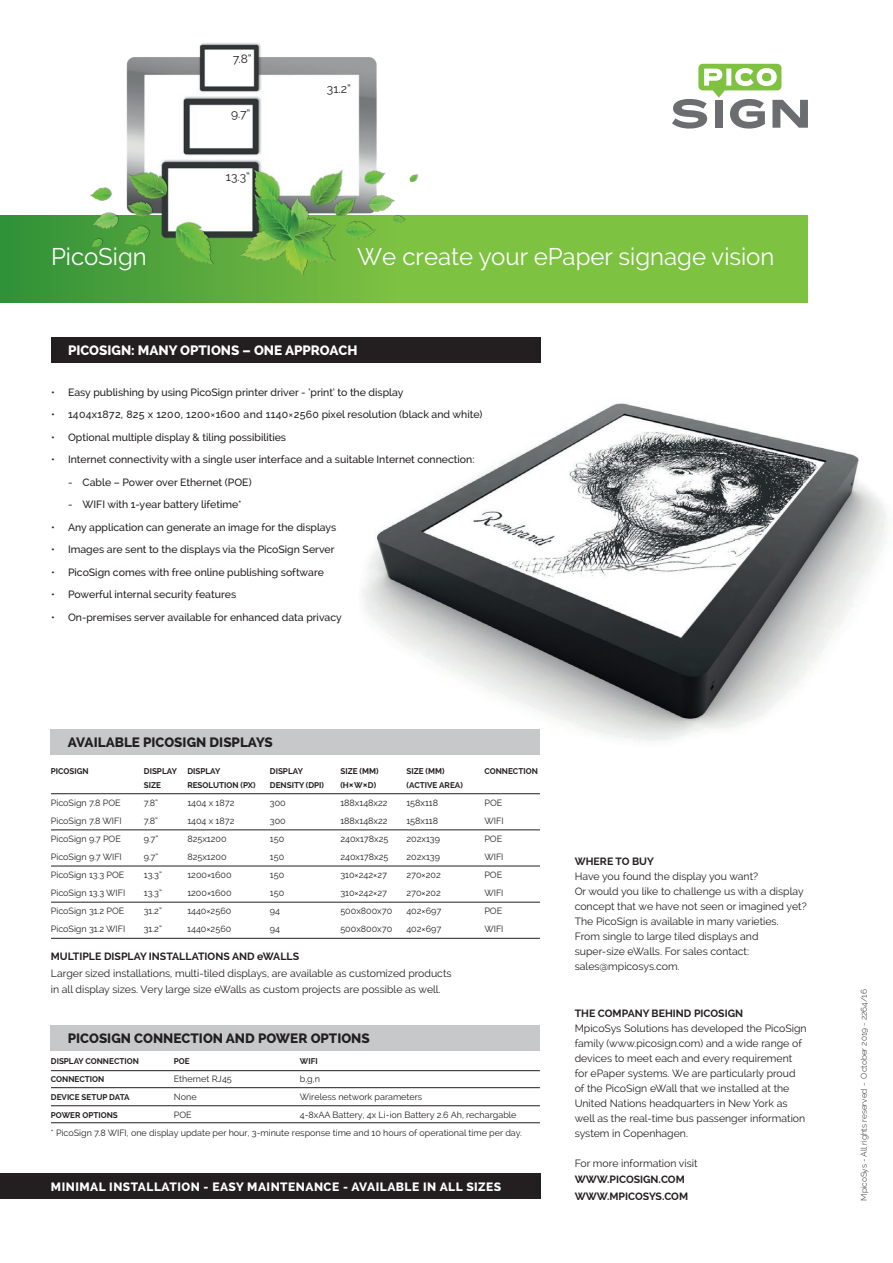
<style>
.page{position:relative;width:893px;height:1263px;background:#fff}
.page>*{position:absolute;margin:0;border:0;box-sizing:border-box;transform-origin:0 0}
.t1{font:24px "Raleway";color:#fff}
.t2{font:800 13.5px "Raleway";color:#231f20}
.t3{font:800 13.5px "Raleway";color:#fff}
.t4{font:800 12px "Raleway";letter-spacing:.04em;color:#fff}
.t5{font:12px "Raleway";color:#231f20}
.t6{font:10.5px/15px "Raleway";color:#231f20}
.t7{font:500 10.5px "Raleway";color:#231f20}
.t8{font:700 10.5px/16.5px "Raleway";color:#231f20}
.t9{font:500 10.5px "Raleway";letter-spacing:.025em;color:#231f20}
.t10{font:9px/18px "Raleway";color:#231f20}
.t11{font:700 8.25px "Raleway";color:#231f20}
.t12{font:300 8.25px "Raleway";color:#231f20}
.s1{font-weight:400}
.s2{font-weight:600;font-size:10.5px}
</style>
<div class="page">
<img style="left:359px;top:338px;width:529px;height:417px">
<div style="left:51px;top:729px;width:489px;height:25px;background:#c7c8ca"></div>
<div style="left:51px;top:337px;width:489px;height:25px;background:#231f20"></div>
<svg style="left:0;top:216px;width:808px;height:87px;background:#72ba3f"></svg>
<hr style="left:51px;top:793px;width:489px;height:1px;background:#231f20">
<hr style="left:51px;top:830px;width:489px;height:1px;background:#231f20">
<div style="left:51px;top:1025px;width:489px;height:25px;background:#c7c8ca"></div>
<hr style="left:51px;top:1070px;width:489px;height:1px;background:#231f20">
<hr style="left:51px;top:1122px;width:489px;height:1px;background:#231f20">
<hr style="left:51px;top:1087px;width:489px;height:1px;background:#231f20">
<hr style="left:51px;top:1105px;width:489px;height:1px;background:#231f20">
<div style="left:0;top:1174px;width:540px;height:25px;background:#231f20"></div>
<svg style="left:672px;top:64px;width:136px;height:65px"></svg>
<hr style="left:51px;top:866px;width:489px;height:1px;background:#231f20">
<hr style="left:51px;top:902px;width:489px;height:1px;background:#231f20">
<hr style="left:51px;top:938px;width:489px;height:1px;background:#231f20">
<img style="left:69px;top:43px;width:369px;height:260px">
<p class="t5" style="left:233px;top:52px;width:21px">7.8”</p>
<p class="t5" style="left:231px;top:107px;width:21px">9.7”</p>
<p class="t5" style="left:226px;top:170px;width:26px">13.3”</p>
<p class="t5" style="left:327px;top:82px;width:26px">31.2”</p>
<h1 class="t1" style="left:51px;top:243px;width:97px">PicoSign</h1>
<h1 class="t1" style="left:357px;top:243px;width:419px">We create your ePaper signage vision</h1>
<p class="t3" style="left:68px;top:343px;width:291px">PICOSIGN: MANY OPTIONS – ONE APPROACH</p>
<p class="t7" style="left:51px;top:386px;width:354px">• Easy publishing by using PicoSign printer driver - ‘print’ to the display</p>
<p class="t9" style="left:51px;top:408px;width:433px">• 1404x1872, 825 x 1200, 1200<span class="s1">×</span>1600 and 1140<span class="s1">×</span>2560 pixel resolution (black and white)</p>
<p class="t7" style="left:51px;top:431px;width:237px">• Optional multiple display &amp; tiling possibilities</p>
<p class="t7" style="left:51px;top:453px;width:425px">• Internet connectivity with a single user interface and a suitable Internet connection:</p>
<p class="t7" style="left:68px;top:476px;width:185px">- Cable – Power over Ethernet (POE)</p>
<p class="t7" style="left:68px;top:498px;width:175px">- WIFI with 1-year battery lifetime*</p>
<p class="t7" style="left:51px;top:521px;width:287px">• Any application can generate an image for the displays</p>
<p class="t7" style="left:51px;top:543px;width:285px">• Images are sent to the displays via the PicoSign Server</p>
<p class="t7" style="left:51px;top:566px;width:274px">• PicoSign comes with free online publishing software</p>
<p class="t7" style="left:51px;top:588px;width:187px">• Powerful internal security features</p>
<p class="t7" style="left:51px;top:611px;width:292px">• On-premises server available for enhanced data privacy</p>
<p class="t2" style="left:68px;top:735px;width:206px">AVAILABLE PICOSIGN DISPLAYS</p>
<p class="t11" style="left:51px;top:767px;width:39px">PICOSIGN</p>
<p class="t11" style="left:144px;top:767px;width:34px">DISPLAY</p>
<p class="t11" style="left:187px;top:767px;width:34px">DISPLAY</p>
<p class="t11" style="left:270px;top:767px;width:34px">DISPLAY</p>
<p class="t11" style="left:340px;top:767px;width:40px">SIZE (MM)</p>
<p class="t11" style="left:406px;top:767px;width:40px">SIZE (MM)</p>
<p class="t11" style="left:484px;top:767px;width:55px">CONNECTION</p>
<p class="t11" style="left:144px;top:780px;width:19px">SIZE</p>
<p class="t11" style="left:187px;top:780px;width:70px">RESOLUTION (PX)</p>
<p class="t11" style="left:270px;top:780px;width:56px">DENSITY (DPI)</p>
<p class="t11" style="left:340px;top:780px;width:37px">(H<span class="s2">×</span>W<span class="s2">×</span>D)</p>
<p class="t11" style="left:406px;top:780px;width:58px">(ACTIVE AREA)</p>
<p class="t10" style="left:51px;top:794px;width:71px">PicoSign 7.8 POE</p>
<p class="t10" style="left:144px;top:794px;width:16px">7.8″”</p>
<p class="t10" style="left:187px;top:794px;width:49px">1404 x 1872</p>
<p class="t10" style="left:270px;top:794px;width:17px">300</p>
<p class="t10" style="left:340px;top:794px;width:49px">188x148x22</p>
<p class="t10" style="left:406px;top:794px;width:33px">158x118</p>
<p class="t10" style="left:484px;top:794px;width:19px">POE</p>
<p class="t10" style="left:51px;top:812px;width:72px">PicoSign 7.8 WIFI</p>
<p class="t10" style="left:144px;top:812px;width:16px">7.8″”</p>
<p class="t10" style="left:187px;top:812px;width:49px">1404 x 1872</p>
<p class="t10" style="left:270px;top:812px;width:17px">300</p>
<p class="t10" style="left:340px;top:812px;width:49px">188x148x22</p>
<p class="t10" style="left:406px;top:812px;width:33px">158x118</p>
<p class="t10" style="left:484px;top:812px;width:21px">WIFI</p>
<p class="t10" style="left:51px;top:830px;width:72px">PicoSign 9.7 POE</p>
<p class="t10" style="left:144px;top:830px;width:16px">9.7″”</p>
<p class="t10" style="left:187px;top:830px;width:41px">825x1200</p>
<p class="t10" style="left:270px;top:830px;width:16px">150</p>
<p class="t10" style="left:340px;top:830px;width:50px">240x178x25</p>
<p class="t10" style="left:406px;top:830px;width:35px">202x139</p>
<p class="t10" style="left:484px;top:830px;width:19px">POE</p>
<p class="t10" style="left:51px;top:848px;width:72px">PicoSign 9.7 WIFI</p>
<p class="t10" style="left:144px;top:848px;width:16px">9.7″”</p>
<p class="t10" style="left:187px;top:848px;width:41px">825x1200</p>
<p class="t10" style="left:270px;top:848px;width:16px">150</p>
<p class="t10" style="left:340px;top:848px;width:50px">240x178x25</p>
<p class="t10" style="left:406px;top:848px;width:35px">202x139</p>
<p class="t10" style="left:484px;top:848px;width:21px">WIFI</p>
<p class="t10" style="left:51px;top:866px;width:75px">PicoSign 13.3 POE</p>
<p class="t10" style="left:144px;top:866px;width:20px">13.3″”</p>
<p class="t10" style="left:187px;top:866px;width:46px">1200×1600</p>
<p class="t10" style="left:270px;top:866px;width:16px">150</p>
<p class="t10" style="left:340px;top:866px;width:48px">310×242×27</p>
<p class="t10" style="left:406px;top:866px;width:36px">270×202</p>
<p class="t10" style="left:484px;top:866px;width:19px">POE</p>
<p class="t10" style="left:51px;top:884px;width:76px">PicoSign 13.3 WIFI</p>
<p class="t10" style="left:144px;top:884px;width:20px">13.3”</p>
<p class="t10" style="left:187px;top:884px;width:46px">1200×1600</p>
<p class="t10" style="left:270px;top:884px;width:16px">150</p>
<p class="t10" style="left:340px;top:884px;width:48px">310×242×27</p>
<p class="t10" style="left:406px;top:884px;width:36px">270×202</p>
<p class="t10" style="left:484px;top:884px;width:21px">WIFI</p>
<p class="t10" style="left:51px;top:902px;width:75px">PicoSign 31.2 POE</p>
<p class="t10" style="left:144px;top:902px;width:20px">31.2″”</p>
<p class="t10" style="left:187px;top:902px;width:46px">1440×2560</p>
<p class="t10" style="left:270px;top:902px;width:12px">94</p>
<p class="t10" style="left:340px;top:902px;width:53px">500x800x70</p>
<p class="t10" style="left:406px;top:902px;width:36px">402×697</p>
<p class="t10" style="left:484px;top:902px;width:19px">POE</p>
<p class="t10" style="left:51px;top:920px;width:76px">PicoSign 31.2 WIFI</p>
<p class="t10" style="left:144px;top:920px;width:20px">31.2″”</p>
<p class="t10" style="left:187px;top:920px;width:46px">1440×2560</p>
<p class="t10" style="left:270px;top:920px;width:12px">94</p>
<p class="t10" style="left:340px;top:920px;width:53px">500x800x70</p>
<p class="t10" style="left:406px;top:920px;width:36px">402×697</p>
<p class="t10" style="left:484px;top:920px;width:21px">WIFI</p>
<p class="t8" style="left:51px;top:948px;width:250px">MULTIPLE DISPLAY INSTALLATIONS AND eWALLS</p>
<p class="t6" style="left:51px;top:965px;width:402px;line-height:16.5px">Larger sized installations, multi-tiled displays, are available as customized products in all display sizes. Very large size eWalls as custom projects are possible as well.</p>
<p class="t2" style="left:68px;top:1031px;width:303px">PICOSIGN CONNECTION AND POWER OPTIONS</p>
<p class="t11" style="left:51px;top:1057px;width:90px">DISPLAY CONNECTION</p>
<p class="t11" style="left:174px;top:1057px;width:17px">POE</p>
<p class="t11" style="left:300px;top:1057px;width:19px">WIFI</p>
<p class="t11" style="left:51px;top:1075px;width:55px">CONNECTION</p>
<p class="t10" style="left:174px;top:1070px;width:59px">Ethernet RJ45</p>
<p class="t10" style="left:300px;top:1070px;width:21px">b,g,n</p>
<p class="t11" style="left:51px;top:1093px;width:80px">DEVICE SETUP DATA</p>
<p class="t10" style="left:174px;top:1088px;width:24px">None</p>
<p class="t10" style="left:300px;top:1088px;width:124px">Wireless network parameters</p>
<p class="t11" style="left:51px;top:1111px;width:69px">POWER OPTIONS</p>
<p class="t10" style="left:174px;top:1106px;width:19px">POE</p>
<p class="t10" style="left:51px;top:1106px;width:472px;text-indent:249px">4-8xAA Battery, 4x Li-ion Battery 2.6 Ah, rechargable<br>* PicoSign 7.8 WIFI, one display update per hour, 3-minute response time and 10 hours of operational time per day.</p>
<p class="t4" style="left:51px;top:1179px;width:452px">MINIMAL INSTALLATION - EASY MAINTENANCE - AVAILABLE IN ALL SIZES</p>
<p class="t8" style="left:575px;top:853px;width:81px">WHERE TO BUY</p>
<p class="t6" style="left:575px;top:869px;width:234px">Have you found the display you want?<br>Or would you like to challenge us with a display concept that we have not seen or imagined yet?<br>The PicoSign is available in many varieties.<br>From single to large tiled displays and super-size eWalls. For sales contact: sales@mpicosys.com.</p>
<p class="t8" style="left:575px;top:1005px;width:170px">THE COMPANY BEHIND PICOSIGN</p>
<p class="t6" style="left:575px;top:1021px;width:233px">MpicoSys Solutions has developed the PicoSign family (www.picosign.com) and a wide range of devices to meet each and every requirement for ePaper systems. We are particularly proud of the PicoSign eWall that we installed at the United Nations headquarters in New York as well as the real-time bus passenger information system in Copenhagen.</p>
<p class="t6" style="left:575px;top:1156px;width:124px">For more information visit</p>
<p class="t8" style="left:575px;top:1171px;width:115px">WWW.PICOSIGN.COM<br>WWW.MPICOSYS.COM</p>
<p class="t12" style="left:859px;top:1200px;width:213px;rotate:-90deg">MpicoSys - All rights reserved - October 2019 - 2264/16</p>
</div>
